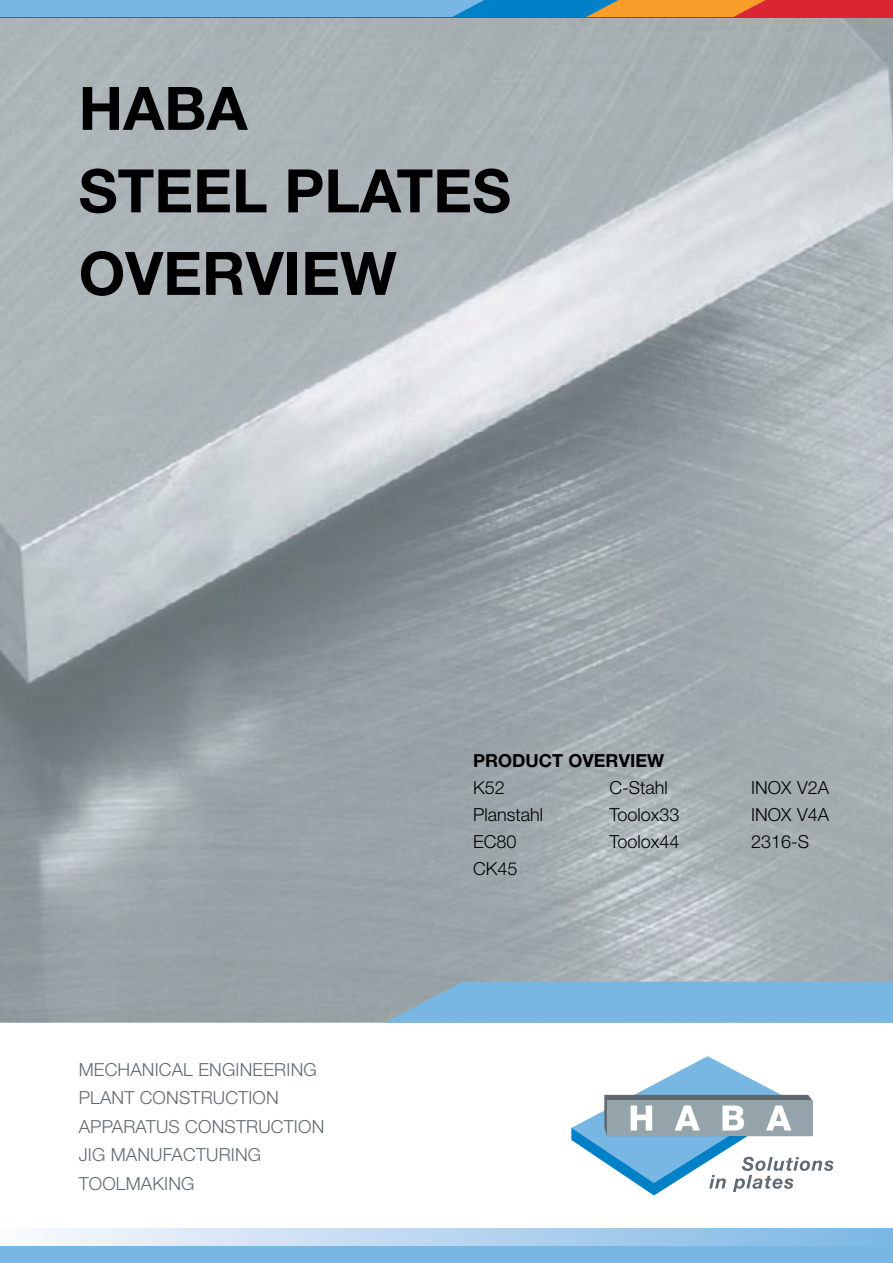
<style>
.page{position:relative;width:893px;height:1263px;background:#fff}
.page>*{position:absolute;margin:0;border:0;box-sizing:border-box;transform-origin:0 0}
.t1{font:700 60px/82.5px "Helvetica Neue";color:#000}
.t2{font:300 18px/28.5px "Helvetica Neue";letter-spacing:.01em;color:#606a70}
.t3{font:300 18px "Helvetica Neue";color:#000}
.t4{font:700 18px "Helvetica Neue";color:#000}
</style>
<div class="page">
<img style="left:0;top:17px;width:893px;height:1006px">
<svg style="left:385px;top:981px;width:508px;height:42px;background:#7bb5de"></svg>
<div style="left:0;top:0;width:893px;height:17px;background:#d92632"></div>
<svg style="left:0;top:0;width:766px;height:17px;background:#7da5b7"></svg>
<div style="left:0;top:1229px;width:893px;height:34px;background:linear-gradient(to right,#faf9fd,#7bb6e4)"></div>
<div style="left:0;top:1246px;width:893px;height:17px;background:#78b7e4"></div>
<svg style="left:571px;top:1056px;width:262px;height:139px"></svg>
<h1 class="t1" style="left:79px;top:66px;width:434px">HABA<br>STEEL PLATES<br>OVERVIEW</h1>
<p class="t2" style="left:79px;top:1055px;width:247px">MECHANICAL ENGINEERING<br>PLANT CONSTRUCTION<br>APPARATUS CONSTRUCTION<br>JIG MANUFACTURING<br>TOOLMAKING</p>
<p class="t4" style="left:473px;top:749px;width:192px">PRODUCT OVERVIEW</p>
<p class="t3" style="left:473px;top:776px;width:33px">K52</p>
<p class="t3" style="left:610px;top:776px;width:60px">C-Stahl</p>
<p class="t3" style="left:751px;top:776px;width:79px">INOX V2A</p>
<p class="t3" style="left:473px;top:803px;width:72px">Planstahl</p>
<p class="t3" style="left:609px;top:803px;width:72px">Toolox33</p>
<p class="t3" style="left:751px;top:803px;width:79px">INOX V4A</p>
<p class="t3" style="left:473px;top:830px;width:45px">EC80</p>
<p class="t3" style="left:609px;top:830px;width:72px">Toolox44</p>
<p class="t3" style="left:751px;top:830px;width:60px">2316-S</p>
<p class="t3" style="left:473px;top:857px;width:46px">CK45</p>
</div>
